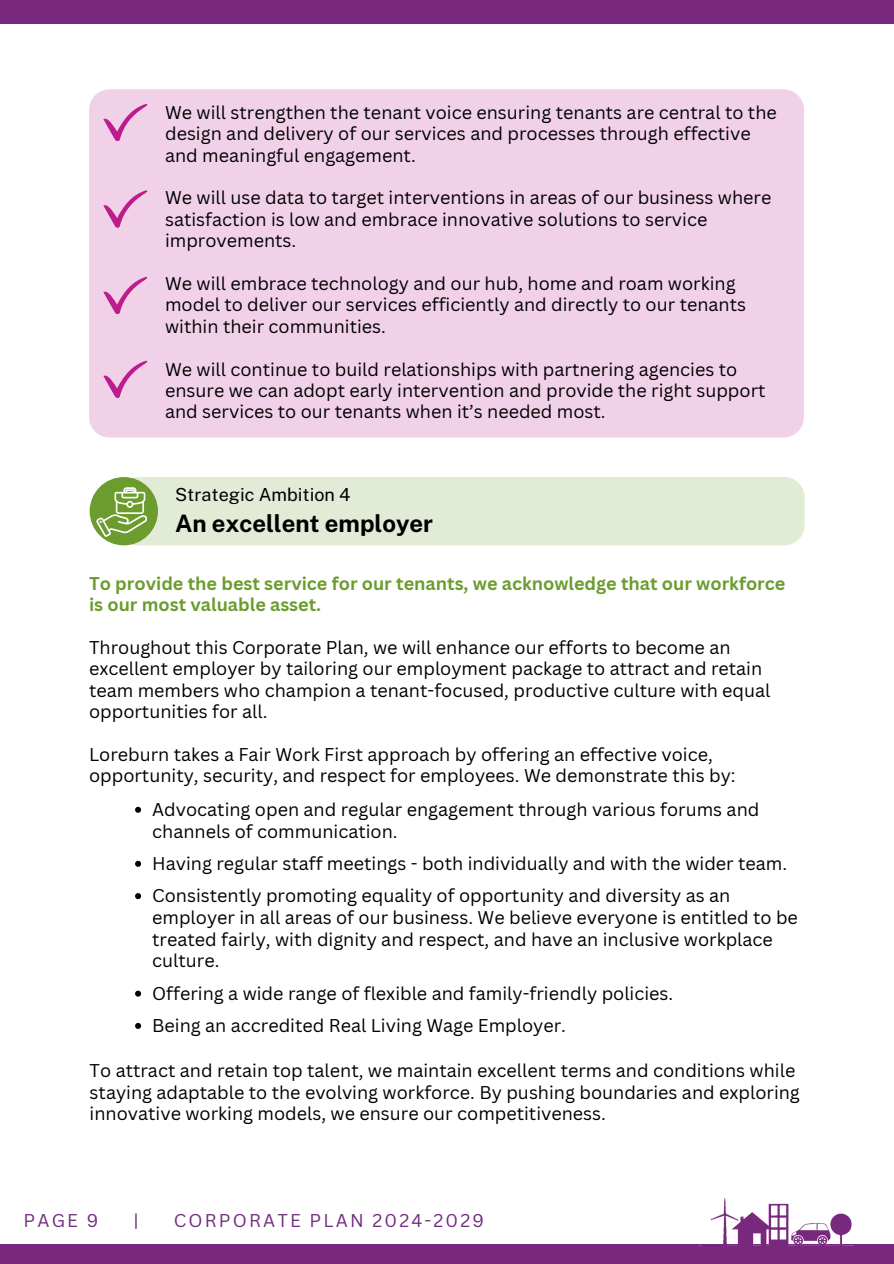
<style>
.page{position:relative;width:894px;height:1264px;background:#fff}
.page>*{position:absolute;margin:0;border:0;box-sizing:border-box;transform-origin:0 0}
.t1{font:700 24px "Public Sans";color:#000}
.t2{font:18px/21.3px "Canva Sans";color:#000}
.t3{font:700 18px/21.3px "Canva Sans";color:#6b9c2d}
.t4{font:18px "Canva Sans";letter-spacing:.12em;color:#722d7e}
.t5{font:18px "Public Sans";color:#000}
</style>
<div class="page">
<div style="left:0;top:1244px;width:893px;height:19px;background:#78297d"></div>
<img style="left:699px;top:1198px;width:154px;height:48px">
<div style="left:89px;top:89px;width:714px;height:348px;background:#f1d1e8;border-radius:20px"></div>
<svg style="left:103px;top:104px;width:44px;height:37px"></svg>
<svg style="left:103px;top:190px;width:44px;height:37px"></svg>
<svg style="left:103px;top:277px;width:44px;height:37px"></svg>
<div style="left:117px;top:477px;width:687px;height:68px;background:#e1ebd5;border-radius:20px"></div>
<div style="left:90px;top:477px;width:68px;height:68px;background:#6b9c2d;border-radius:50%"></div>
<svg style="left:103px;top:360px;width:44px;height:38px"></svg>
<svg style="left:96px;top:487px;width:51px;height:50px"></svg>
<svg style="left:135px;top:806px;width:6px;height:6px"></svg>
<svg style="left:135px;top:860px;width:6px;height:6px"></svg>
<svg style="left:135px;top:893px;width:6px;height:6px"></svg>
<svg style="left:135px;top:990px;width:6px;height:6px"></svg>
<svg style="left:135px;top:1022px;width:6px;height:6px"></svg>
<div style="left:0;top:0;width:893px;height:23px;background:#78297d"></div>
<p class="t2" style="left:165px;top:101px;width:613px">We will strengthen the tenant voice ensuring tenants are central to the design and delivery of our services and processes through effective and meaningful engagement.</p>
<p class="t2" style="left:165px;top:187px;width:607px">We will use data to target interventions in areas of our business where satisfaction is low and embrace innovative solutions to service improvements.</p>
<p class="t2" style="left:165px;top:272px;width:582px">We will embrace technology and our hub, home and roam working model to deliver our services efficiently and directly to our tenants within their communities.</p>
<p class="t2" style="left:165px;top:358px;width:601px">We will continue to build relationships with partnering agencies to ensure we can adopt early intervention and provide the right support and services to our tenants when it’s needed most.</p>
<p class="t5" style="left:175px;top:484px;width:177px">Strategic Ambition 4</p>
<p class="t1" style="left:175px;top:508px;width:259px">An excellent employer</p>
<p class="t3" style="left:89px;top:572px;width:697px">To provide the best service for our tenants, we acknowledge that our workforce is our most valuable asset.</p>
<p class="t2" style="left:89px;top:636px;width:682px">Throughout this Corporate Plan, we will enhance our efforts to become an excellent employer by tailoring our employment package to attract and retain team members who champion a tenant-focused, productive culture with equal opportunities for all.</p>
<h1 class="t2" style="left:89px;top:743px;width:648px">Loreburn takes a Fair Work First approach by offering an effective voice, opportunity, security, and respect for employees. We demonstrate this by:</h1>
<h3 class="t2" style="left:152px;top:798px;width:608px;line-height:21.8px">Advocating open and regular engagement through various forums and channels of communication.</h3>
<p class="t2" style="left:152px;top:852px;width:636px">Having regular staff meetings - both individually and with the wider team.</p>
<p class="t2" style="left:152px;top:884px;width:647px;line-height:21.8px">Consistently promoting equality of opportunity and diversity as an employer in all areas of our business. We believe everyone is entitled to be treated fairly, with dignity and respect, and have an inclusive workplace culture.</p>
<p class="t2" style="left:152px;top:982px;width:522px">Offering a wide range of flexible and family-friendly policies.</p>
<p class="t2" style="left:152px;top:1014px;width:415px">Being an accredited Real Living Wage Employer.</p>
<p class="t2" style="left:90px;top:1059px;width:711px">To attract and retain top talent, we maintain excellent terms and conditions while staying adaptable to the evolving workforce. By pushing boundaries and exploring innovative working models, we ensure our competitiveness.</p>
<p class="t4" style="left:24px;top:1207px;width:76px">PAGE 9</p>
<p class="t4" style="left:133px;top:1207px;width:7px">|</p>
<p class="t4" style="left:174px;top:1207px;width:311px">CORPORATE PLAN 2024-2029</p>
</div>
